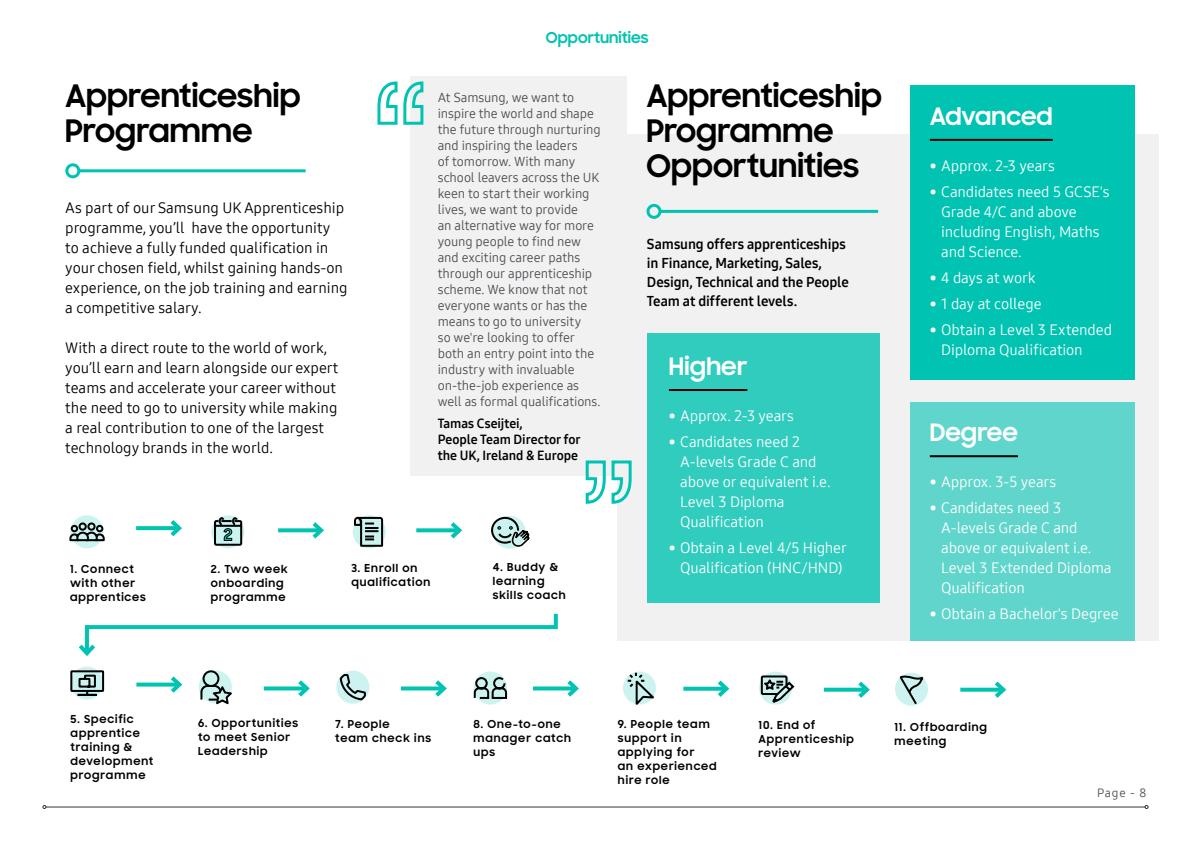
<style>
.page{position:relative;width:1191px;height:842px;background:#fff}
.page>*{position:absolute;margin:0;border:0;box-sizing:border-box;transform-origin:0 0}
.t1{font:700 31px/35px "Samsung Sharp Sans";letter-spacing:.005em;color:#000}
.t2{font:700 24px "Samsung Sharp Sans";color:#fff}
.t3{font:15px/20px "Samsung One 400";letter-spacing:-.01em;color:#fff}
.t4{font:15px/20px "Samsung One 400";color:#000}
.t5{font:700 15px "Samsung Sharp Sans";color:#00c3b2}
.t6{font:14px/19px "Samsung One 700";letter-spacing:-.005em;color:#000}
.t7{font:13px/16px "Samsung One 400";letter-spacing:-.01em;color:#4a4e51}
.t8{font:13px/16px "Samsung One 700";letter-spacing:-.005em;color:#000}
.t9{font:12px "Samsung One 400";color:#4a4e51}
.t10{font:700 11px/14px "Samsung Sharp Sans";letter-spacing:.085em;color:#000}
</style>
<div class="page">
<div style="left:410px;top:77px;width:216px;height:399px;background:#f1f1f2"></div>
<div style="left:617px;top:135px;width:542px;height:506px;background:#f1f1f2"></div>
<div style="left:910px;top:402px;width:224px;height:239px;background:#60d5cb"></div>
<div style="left:910px;top:86px;width:224px;height:294px;background:#00c3b2"></div>
<div style="left:647px;top:333px;width:232px;height:270px;background:#30ccbe"></div>
<svg style="left:136px;top:526px;width:30px;height:4px"></svg>
<svg style="left:166px;top:520px;width:16px;height:17px"></svg>
<svg style="left:136px;top:683px;width:30px;height:4px"></svg>
<svg style="left:166px;top:676px;width:17px;height:17px"></svg>
<svg style="left:683px;top:687px;width:30px;height:4px"></svg>
<svg style="left:713px;top:680px;width:17px;height:17px"></svg>
<svg style="left:824px;top:688px;width:30px;height:4px"></svg>
<svg style="left:854px;top:681px;width:16px;height:17px"></svg>
<svg style="left:960px;top:688px;width:30px;height:4px"></svg>
<svg style="left:990px;top:681px;width:17px;height:17px"></svg>
<svg style="left:264px;top:686px;width:30px;height:4px"></svg>
<svg style="left:294px;top:680px;width:16px;height:17px"></svg>
<svg style="left:401px;top:686px;width:30px;height:4px"></svg>
<svg style="left:431px;top:680px;width:16px;height:17px"></svg>
<svg style="left:533px;top:686px;width:30px;height:4px"></svg>
<svg style="left:563px;top:680px;width:16px;height:17px"></svg>
<svg style="left:278px;top:528px;width:30px;height:4px"></svg>
<svg style="left:308px;top:522px;width:16px;height:17px"></svg>
<svg style="left:416px;top:528px;width:30px;height:4px"></svg>
<svg style="left:446px;top:522px;width:17px;height:17px"></svg>
<div style="left:71px;top:515px;width:33px;height:33px;background:#ccf3f0;border-radius:50%"></div>
<svg style="left:336px;top:671px;width:33px;height:33px"></svg>
<div style="left:70px;top:667px;width:33px;height:33px;background:#ccf3f0;border-radius:50%"></div>
<svg style="left:211px;top:515px;width:33px;height:33px"></svg>
<div style="left:623px;top:671px;width:33px;height:33px;background:#ccf3f0;border-radius:50%"></div>
<svg style="left:353px;top:515px;width:33px;height:33px"></svg>
<svg style="left:493px;top:516px;width:33px;height:33px"></svg>
<hr style="left:79px;top:169px;width:227px;height:3px;background:#00c3b2">
<div style="left:65px;top:163px;width:15px;height:15px;border:3px solid #00c3b2;border-radius:50%"></div>
<svg style="left:377px;top:81px;width:47px;height:44px"></svg>
<svg style="left:69px;top:521px;width:36px;height:21px"></svg>
<svg style="left:213px;top:516px;width:30px;height:31px"></svg>
<svg style="left:70px;top:669px;width:35px;height:28px"></svg>
<svg style="left:491px;top:516px;width:39px;height:30px"></svg>
<svg style="left:341px;top:673px;width:26px;height:29px"></svg>
<svg style="left:760px;top:671px;width:35px;height:34px"></svg>
<div style="left:895px;top:673px;width:33px;height:33px;background:#ccf3f0;border-radius:50%"></div>
<svg style="left:898px;top:675px;width:24px;height:31px"></svg>
<svg style="left:353px;top:516px;width:31px;height:32px"></svg>
<svg style="left:626px;top:671px;width:29px;height:34px"></svg>
<svg style="left:199px;top:670px;width:33px;height:35px"></svg>
<hr style="left:660px;top:210px;width:218px;height:3px;background:#00c3b2">
<div style="left:646px;top:204px;width:15px;height:15px;border:3px solid #00c3b2;border-radius:50%"></div>
<hr style="left:929px;top:455px;width:89px;height:2px;background:#000">
<hr style="left:669px;top:389px;width:78px;height:2px;background:#000">
<hr style="left:929px;top:139px;width:123px;height:2px;background:#000">
<div style="left:474px;top:671px;width:33px;height:33px;background:#ccf3f0;border-radius:50%"></div>
<svg style="left:473px;top:676px;width:35px;height:24px"></svg>
<svg style="left:78px;top:613px;width:480px;height:43px"></svg>
<svg style="left:585px;top:460px;width:47px;height:44px"></svg>
<hr style="left:46px;top:807px;width:1099px;height:1px;background:#343433">
<svg style="left:43px;top:805px;width:3px;height:4px"></svg>
<svg style="left:1144px;top:805px;width:4px;height:4px"></svg>
<p class="t5" style="left:546px;top:26px;width:104px">Opportunities</p>
<h1 class="t1" style="left:65px;top:77px;width:237px">Apprenticeship<br>Programme</h1>
<p class="t4" style="left:65px;top:198px;width:284px">As part of our Samsung UK Apprenticeship programme, you’ll have the opportunity<br>to achieve a fully funded qualification in your chosen field, whilst gaining hands-on experience, on the job training and earning a competitive salary.</p>
<p class="t4" style="left:65px;top:338px;width:275px">With a direct route to the world of work, you’ll earn and learn alongside our expert teams and accelerate your career without the need to go to university while making a real contribution to one of the largest technology brands in the world.</p>
<p class="t7" style="left:438px;top:89px;width:164px">At Samsung, we want to inspire the world and shape the future through nurturing and inspiring the leaders<br>of tomorrow. With many school leavers across the UK keen to start their working lives, we want to provide<br>an alternative way for more young people to find new and exciting career paths through our apprenticeship scheme. We know that not everyone wants or has the means to go to university<br>so we're looking to offer both an entry point into the industry with invaluable on-the-job experience as well as formal qualifications.</p>
<p class="t8" style="left:438px;top:415px;width:144px">Tamas Cseijtei,<br>People Team Director for the UK, Ireland &amp; Europe</p>
<p class="t10" style="left:70px;top:561px;width:77px">1. Connect with other apprentices</p>
<p class="t10" style="left:211px;top:561px;width:78px">2. Two week onboarding programme</p>
<p class="t10" style="left:351px;top:560px;width:80px">3. Enroll on qualification</p>
<p class="t10" style="left:493px;top:559px;width:74px">4. Buddy &amp; learning skills coach</p>
<h1 class="t1" style="left:646px;top:77px;width:237px">Apprenticeship<br>Programme<br>Opportunities</h1>
<p class="t6" style="left:647px;top:235px;width:203px">Samsung offers apprenticeships in Finance, Marketing, Sales,<br>Design, Technical and the People<br>Team at different levels.</p>
<h2 class="t2" style="left:669px;top:348px;width:80px">Higher</h2>
<p class="t3" style="left:669px;top:406px;width:127px">• Approx. 2-3 years</p>
<p class="t3" style="left:680px;top:432px;width:152px;text-indent:-11px">• Candidates need 2<br>A-levels Grade C and above or equivalent i.e.<br>Level 3 Diploma<br>Qualification</p>
<p class="t3" style="left:669px;top:538px;width:179px;text-align:center">• Obtain a Level 4/5 Higher<br>Qualification (HNC/HND)</p>
<h2 class="t2" style="left:929px;top:98px;width:124px">Advanced</h2>
<p class="t3" style="left:929px;top:155px;width:127px">• Approx. 2-3 years</p>
<p class="t3" style="left:941px;top:181px;width:170px;text-indent:-11px">• Candidates need 5 GCSE's<br>Grade 4/C and above including English, Maths and Science.</p>
<p class="t3" style="left:929px;top:267px;width:107px">• 4 days at work</p>
<p class="t3" style="left:929px;top:293px;width:113px">• 1 day at college</p>
<p class="t3" style="left:941px;top:319px;width:172px;text-indent:-11px">• Obtain a Level 3 Extended<br>Diploma Qualification</p>
<h2 class="t2" style="left:929px;top:415px;width:90px">Degree</h2>
<p class="t3" style="left:929px;top:472px;width:128px">• Approx. 3-5 years</p>
<p class="t3" style="left:941px;top:498px;width:172px;text-indent:-11px">• Candidates need 3<br>A-levels Grade C and above or equivalent i.e.<br>Level 3 Extended Diploma<br>Qualification</p>
<p class="t3" style="left:929px;top:604px;width:190px">• Obtain a Bachelor's Degree</p>
<p class="t10" style="left:71px;top:712px;width:84px">5. Specific apprentice training &amp; development programme</p>
<p class="t10" style="left:618px;top:717px;width:100px">9. People team support in applying for<br>an experienced hire role</p>
<p class="t10" style="left:198px;top:716px;width:102px">6. Opportunities to meet Senior<br>Leadership</p>
<p class="t10" style="left:473px;top:716px;width:99px">8. One-to-one manager catch ups</p>
<p class="t10" style="left:335px;top:717px;width:97px">7. People<br>team check ins</p>
<p class="t10" style="left:758px;top:717px;width:97px">10. End of<br>Apprenticeship review</p>
<p class="t10" style="left:894px;top:719px;width:94px">11. Offboarding meeting</p>
<p class="t9" style="left:1097px;top:785px;width:51px">Page - 8</p>
</div>
